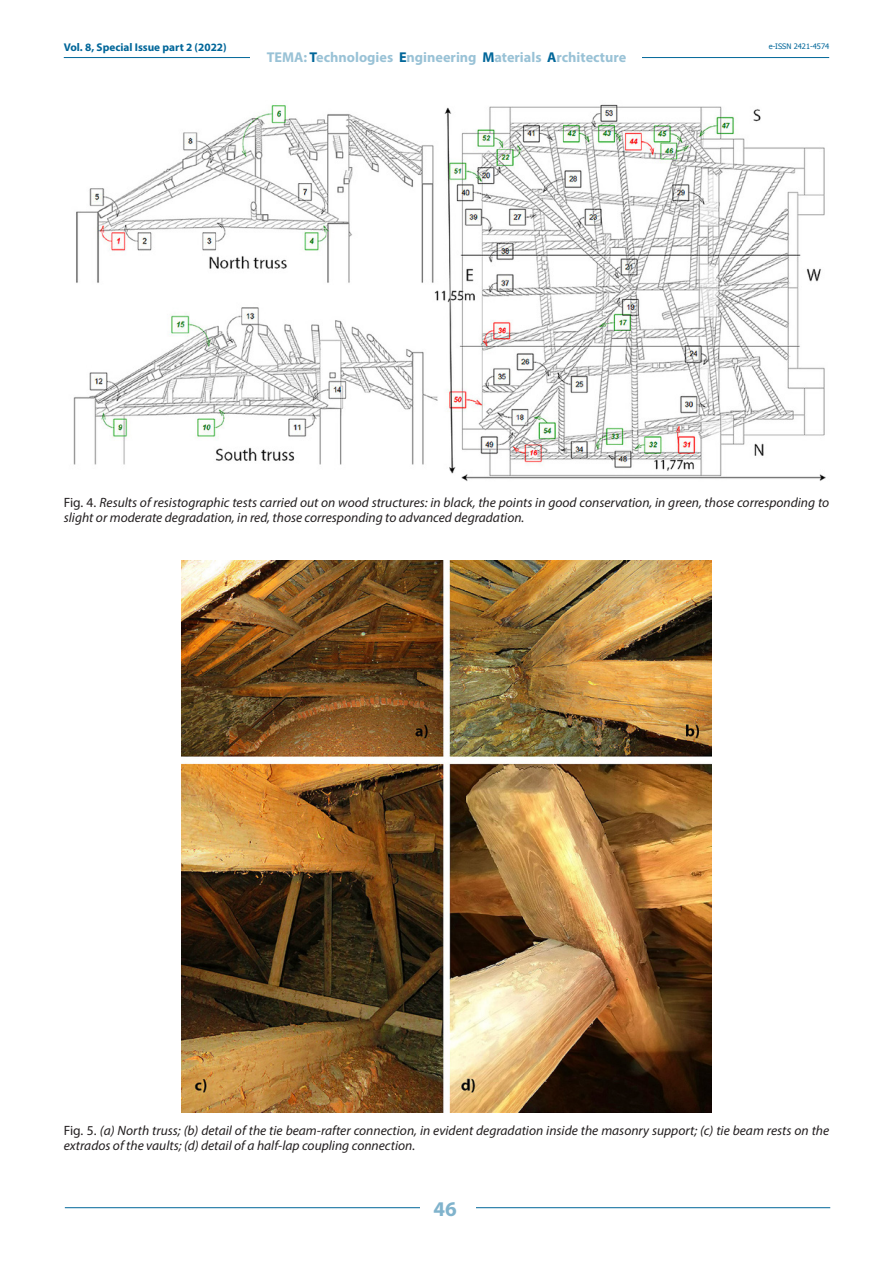
<style>
.page{position:relative;width:893px;height:1263px;background:#fff}
.page>*{position:absolute;margin:0;border:0;box-sizing:border-box;transform-origin:0 0}
.t1{font:700 21px "Myriad Pro";color:#80b3cc}
.t2{font:700 14.25px "Myriad Pro";color:#99c2d6}
.DIDASCALIA{font:italic 13.5px/15px "Myriad Pro";color:#231f20}
.t3{font:700 11.25px "Myriad Pro";color:#069}
.t4{font:7.5px "Tahoma";color:#069}
.s1{color:#069}
.s2{font-style:normal}
</style>
<div class="page">
<hr style="left:64px;top:57px;width:765px;height:1px;background:#069">
<div style="left:251px;top:48px;width:391px;height:17px;background:#fff"></div>
<hr style="left:65px;top:1207px;width:765px;height:1px;background:#069">
<div style="left:420px;top:1195px;width:55px;height:25px;background:#fff"></div>
<img style="left:73px;top:104px;width:753px;height:377px">
<img style="left:182px;top:560px;width:529px;height:552px">
<p class="t3" style="left:64px;top:40px;width:164px">Vol. 8, Special Issue part 2 (2022)</p>
<p class="t2" style="left:267px;top:48px;width:361px">TEMA: <span class="s1">T</span>echnologies <span class="s1">E</span>ngineering <span class="s1">M</span>aterials <span class="s1">A</span>rchitecture</p>
<p class="t4" style="left:769px;top:41px;width:62px">e-ISSN 2421-4574</p>
<p class="DIDASCALIA" style="left:64px;top:494px;width:767px"><span class="s2">Fig. 4.</span> Results of resistographic tests carried out on wood structures: in black, the points in good conservation, in green, those corresponding to slight or moderate degradation, in red, those corresponding to advanced degradation.</p>
<p class="DIDASCALIA" style="left:64px;top:1123px;width:767px"><span class="s2">Fig. 5.</span> (a) North truss; (b) detail of the tie beam-rafter connection, in evident degradation inside the masonry support; (c) tie beam rests on the extrados of the vaults; (d) detail of a half-lap coupling connection.</p>
<h1 class="t1" style="left:434px;top:1195px;width:25px">46</h1>
</div>
